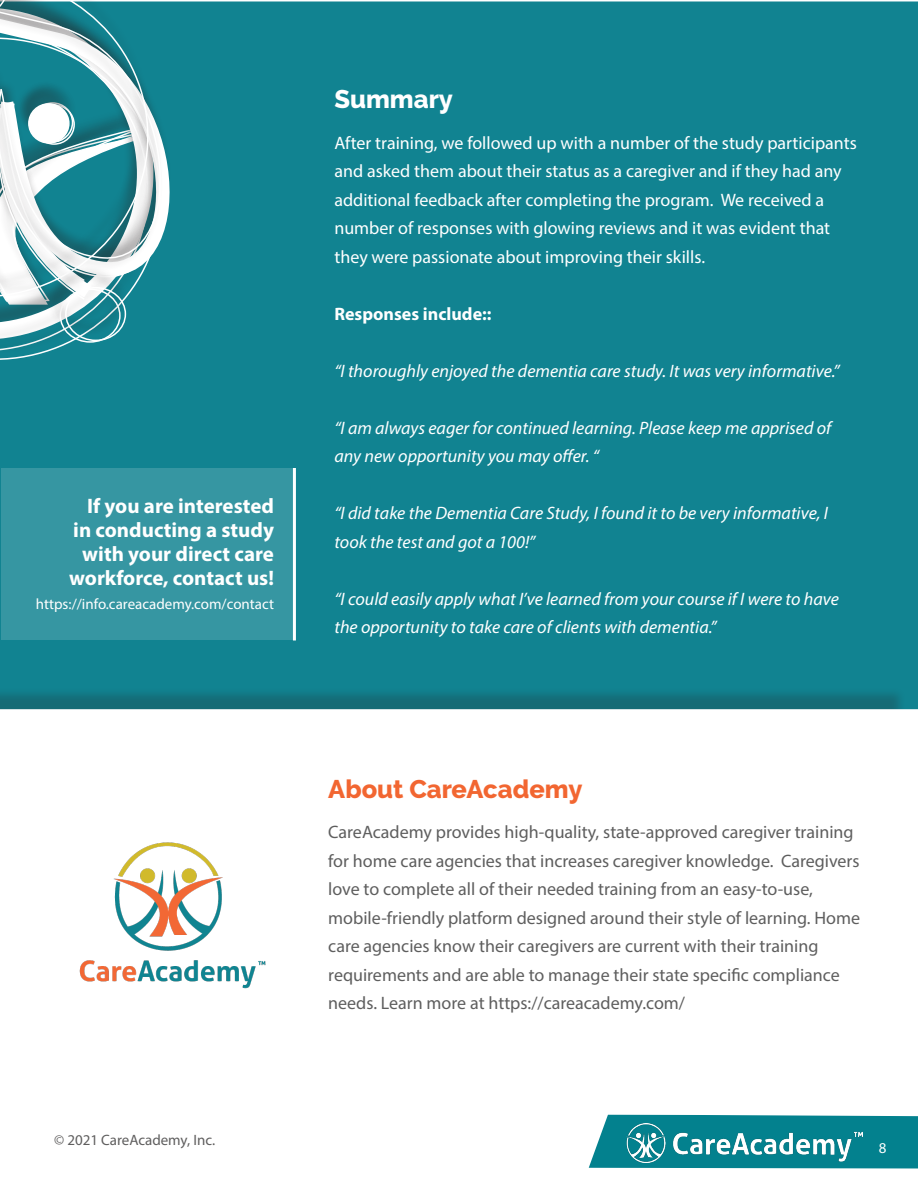
<style>
.page{position:relative;width:918px;height:1188px;background:#fff}
.page>*{position:absolute;margin:0;border:0;box-sizing:border-box;transform-origin:0 0}
.Subheading__in_body{font:800 25.5px "Raleway";color:#f26631}
.Subheading__in_body-2{font:800 25.5px "Raleway";color:#fff}
.Main_Body{font:700 21px/24px "Myriad Pro";color:#fff;text-align:right}
.Main_Body-2{font:18px/28.5px "Myriad Pro";color:#5e5e5e}
.Main_Body-3{font:italic 18px/28.5px "Myriad Pro";color:#fff}
.Main_Body-4{font:18px/28.5px "Myriad Pro";color:#fff}
.Main_Body-5{font:700 18px "Myriad Pro";color:#fff}
.Main_Body-6{font:15px "Myriad Pro";color:#fff}
.t1{font:15px "Myriad Pro";color:#5f5e5e}
</style>
<div class="page">
<svg style="left:589px;top:1114px;width:329px;height:54px;background:#1f8f9a"></svg>
<img style="left:626px;top:1124px;width:237px;height:39px">
<div style="left:1px;top:2px;width:916px;height:764px;background:#118391"></div>
<div style="left:0;top:687px;width:907px;height:422px;background:#231f20;opacity:.24"></div>
<svg style="left:0;top:709px;width:918px;height:400px"></svg>
<hr style="left:293px;top:468px;width:3px;height:172px;background:#fff">
<svg style="left:0;top:310px;width:112px;height:50px"></svg>
<svg style="left:0;top:297px;width:46px;height:13px"></svg>
<svg style="left:151px;top:1px;width:43px;height:255px"></svg>
<svg style="left:0;top:0;width:149px;height:297px"></svg>
<div style="left:0;top:0;width:12px;height:16px;background:#231f20;opacity:.31"></div>
<svg style="left:0;top:0;width:10px;height:22px"></svg>
<div style="left:46px;top:267px;width:77px;height:70px;background:#231f20;opacity:.31"></div>
<div style="left:52px;top:265px;width:77px;height:70px;background:#231f20;opacity:.31"></div>
<div style="left:65px;top:287px;width:61px;height:54px;border:2px solid #fff;border-radius:50%"></div>
<img style="left:68px;top:818px;width:209px;height:197px">
<div style="left:1px;top:468px;width:293px;height:172px;background:#3696a2"></div>
<p class="Main_Body" style="left:69px;top:494px;width:206px">If you are interested in conducting a study with your direct care workforce, contact us!</p>
<p class="Main_Body-6" style="left:36px;top:595px;width:240px">https://info.careacademy.com/contact</p>
<p class="Subheading__in_body-2" style="left:334px;top:85px;width:120px">Summary</p>
<p class="Main_Body-4" style="left:334px;top:128px;width:524px">After training, we followed up with a number of the study participants and asked them about their status as a caregiver and if they had any additional feedback after completing the program. We received a number of responses with glowing reviews and it was evident that they were passionate about improving their skills.</p>
<p class="Main_Body-5" style="left:334px;top:302px;width:159px">Responses include::</p>
<p class="Main_Body-3" style="left:334px;top:356px;width:507px">“I thoroughly enjoyed the dementia care study. It was very informative.”</p>
<p class="Main_Body-3" style="left:334px;top:413px;width:498px">“I am always eager for continued learning. Please keep me apprised of any new opportunity you may offer. “</p>
<p class="Main_Body-3" style="left:334px;top:499px;width:495px">“I did take the Dementia Care Study, I found it to be very informative, I took the test and got a 100!”</p>
<p class="Main_Body-3" style="left:334px;top:584px;width:506px">“I could easily apply what I’ve learned from your course if I were to have the opportunity to take care of clients with dementia.”</p>
<p class="t1" style="left:54px;top:1131px;width:163px">© 2021 CareAcademy, Inc.</p>
<p class="Subheading__in_body" style="left:328px;top:775px;width:256px">About CareAcademy</p>
<p class="Main_Body-2" style="left:328px;top:818px;width:533px">CareAcademy provides high-quality, state-approved caregiver training for home care agencies that increases caregiver knowledge. Caregivers love to complete all of their needed training from an easy-to-use, mobile-friendly platform designed around their style of learning. Home care agencies know their caregivers are current with their training requirements and are able to manage their state specific compliance needs. Learn more at https://careacademy.com/</p>
<p class="Main_Body-6" style="left:879px;top:1139px;width:9px">8</p>
</div>
